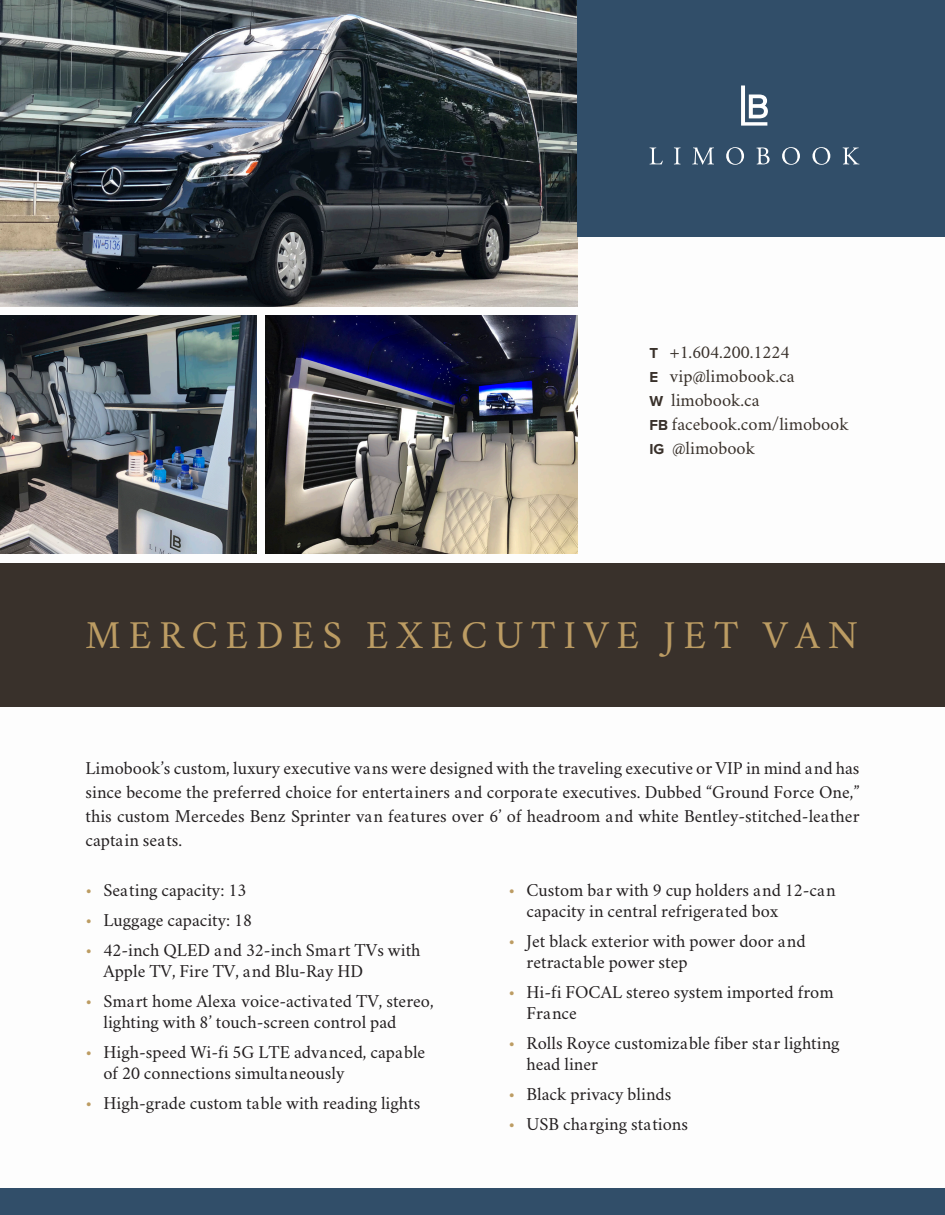
<style>
.page{position:relative;width:945px;height:1215px;background:#fff}
.page>*{position:absolute;margin:0;border:0;box-sizing:border-box;transform-origin:0 0}
.t1{font:39px "Crimson";letter-spacing:.2em;color:#bc9c63}
.Body{font:18px/21px "Crimson";color:#231f20}
.Body-2{font:18px "Crimson";color:#39312b}
.s1{font-family:"Proxima Nova";font-weight:700;font-size:15px}
.s2{color:#bc9c63}
</style>
<div class="page">
<img style="left:0;top:0;width:578px;height:306px">
<img style="left:0;top:315px;width:256px;height:239px">
<img style="left:266px;top:315px;width:312px;height:239px">
<div style="left:0;top:563px;width:945px;height:144px;background:#39312b"></div>
<div style="left:578px;top:0;width:367px;height:237px;background:#314e69"></div>
<svg style="left:650px;top:148px;width:13px;height:16px"></svg>
<svg style="left:674px;top:148px;width:7px;height:16px"></svg>
<svg style="left:692px;top:148px;width:22px;height:17px"></svg>
<svg style="left:726px;top:147px;width:18px;height:18px"></svg>
<svg style="left:756px;top:148px;width:14px;height:16px"></svg>
<svg style="left:782px;top:147px;width:18px;height:18px"></svg>
<svg style="left:812px;top:147px;width:18px;height:18px"></svg>
<svg style="left:843px;top:148px;width:17px;height:16px"></svg>
<svg style="left:741px;top:86px;width:27px;height:40px"></svg>
<div style="left:0;top:1188px;width:945px;height:27px;background:#314e69"></div>
<p class="Body-2" style="left:650px;top:340px;width:141px"><span class="s1">T</span> +1.604.200.1224</p>
<p class="Body-2" style="left:650px;top:364px;width:147px"><span class="s1">E</span> vip@limobook.ca</p>
<p class="Body-2" style="left:650px;top:388px;width:112px"><span class="s1">W</span> limobook.ca</p>
<p class="Body-2" style="left:650px;top:412px;width:201px"><span class="s1">FB</span> facebook.com/limobook</p>
<p class="Body-2" style="left:650px;top:436px;width:107px"><span class="s1">IG</span> @limobook</p>
<p class="t1" style="left:86px;top:609px;width:774px">MERCEDES EXECUTIVE JET VAN</p>
<p class="Body" style="left:86px;top:757px;width:776px">Limobook’s custom, luxury executive vans were designed with the traveling executive or VIP in mind and has</p>
<p class="Body" style="left:86px;top:779px;width:776px;line-height:24px;text-align:justify">since become the preferred choice for entertainers and corporate executives. Dubbed “Ground Force One,” this custom Mercedes Benz Sprinter van features over 6’ of headroom and white Bentley-stitched-leather captain seats.</p>
<p class="Body" style="left:526px;top:878px;width:311px;text-indent:-18px"><span class="s2">•</span> Custom bar with 9 cup holders and 12-can capacity in central refrigerated box</p>
<p class="Body" style="left:526px;top:929px;width:281px;text-indent:-18px"><span class="s2">•</span> Jet black exterior with power door and retractable power step</p>
<p class="Body" style="left:526px;top:980px;width:309px;text-indent:-18px"><span class="s2">•</span> Hi-fi FOCAL stereo system imported from<br>France</p>
<p class="Body" style="left:526px;top:1031px;width:315px;text-indent:-18px"><span class="s2">•</span> Rolls Royce customizable fiber star lighting head liner</p>
<p class="Body" style="left:508px;top:1082px;width:164px"><span class="s2">•</span> Black privacy blinds</p>
<p class="Body" style="left:508px;top:1112px;width:181px"><span class="s2">•</span> USB charging stations</p>
<p class="Body" style="left:86px;top:878px;width:162px"><span class="s2">•</span> Seating capacity: 13</p>
<p class="Body" style="left:86px;top:908px;width:168px"><span class="s2">•</span> Luggage capacity: 18</p>
<p class="Body" style="left:104px;top:938px;width:319px;text-indent:-18px"><span class="s2">•</span> 42-inch QLED and 32-inch Smart TVs with<br>Apple TV, Fire TV, and Blu-Ray HD</p>
<p class="Body" style="left:104px;top:989px;width:332px;text-indent:-18px"><span class="s2">•</span> Smart home Alexa voice-activated TV, stereo, lighting with 8’ touch-screen control pad</p>
<p class="Body" style="left:104px;top:1040px;width:323px;text-indent:-18px"><span class="s2">•</span> High-speed Wi-fi 5G LTE advanced, capable of 20 connections simultaneously</p>
<p class="Body" style="left:86px;top:1091px;width:336px"><span class="s2">•</span> High-grade custom table with reading lights</p>
</div>
